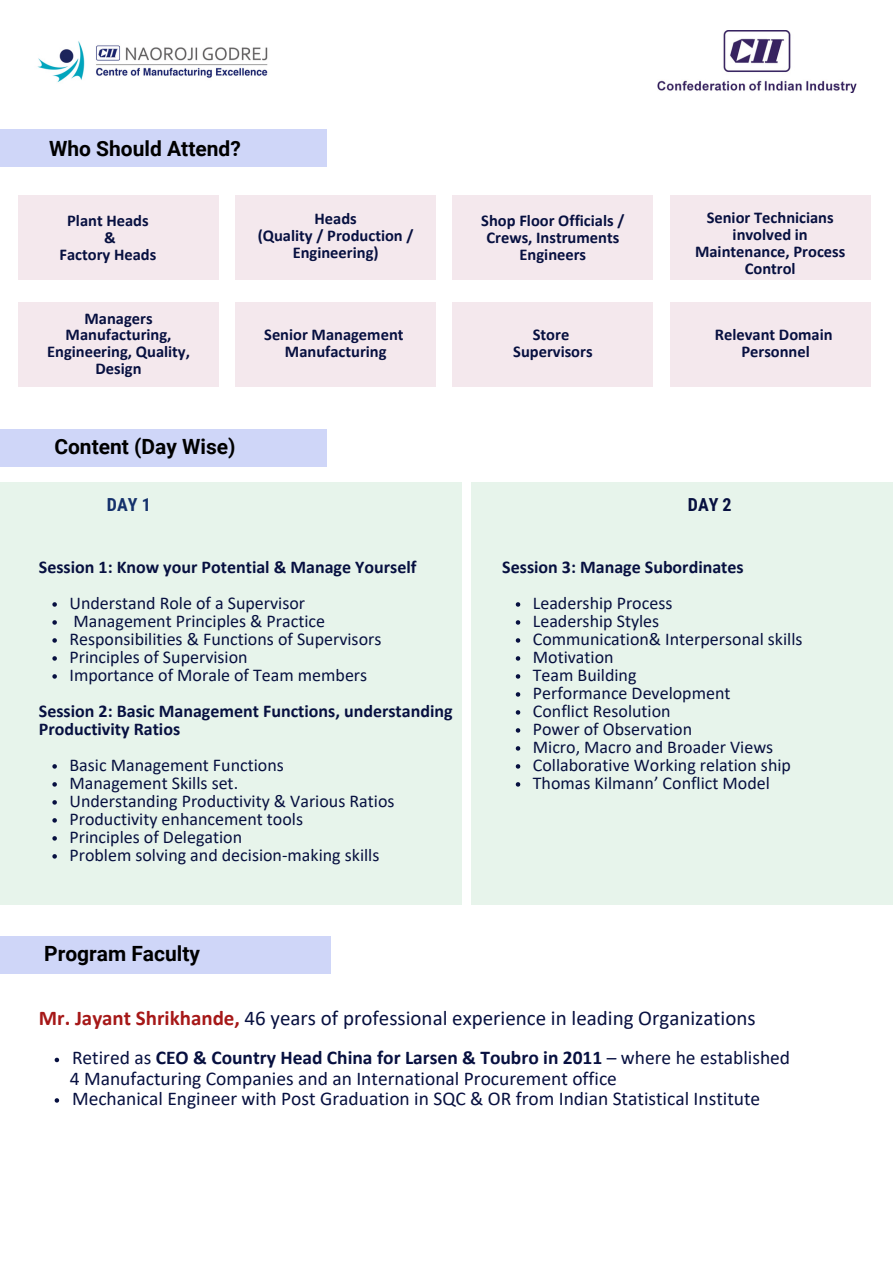
<style>
.page{position:relative;width:893px;height:1264px;background:#fff}
.page>*{position:absolute;margin:0;border:0;box-sizing:border-box;transform-origin:0 0}
.t1{font:21px "Calibri";color:#071040}
.t2{font:700 21px "Roboto";color:#000}
.t3{font:19.5px "Calibri";color:#071040}
.t4{font:700 19.5px "Calibri";color:#071040}
.t5{font:18px "Calibri";color:#071040}
.t6{font:700 18px/18px "Calibri";color:#071040}
.t7{font:700 18px "Roboto Condensed";color:#15316c}
.t8{font:700 18px "Roboto Condensed";color:#071040}
.t9{font:700 16.5px/16.8px "Calibri";color:#071040;text-align:center}
.s1{font-weight:700;color:#a61818}
.s2{font-weight:400}
</style>
<div class="page">
<div style="left:0;top:129px;width:327px;height:38px;background:#cfd6f8"></div>
<div style="left:18px;top:195px;width:201px;height:84px;background:#f4e8ed"></div>
<div style="left:235px;top:195px;width:201px;height:84px;background:#f4e8ed"></div>
<div style="left:452px;top:195px;width:201px;height:84px;background:#f4e8ed"></div>
<div style="left:670px;top:195px;width:200px;height:84px;background:#f4e8ed"></div>
<div style="left:18px;top:302px;width:201px;height:85px;background:#f4e8ed"></div>
<div style="left:235px;top:302px;width:201px;height:85px;background:#f4e8ed"></div>
<div style="left:452px;top:302px;width:201px;height:85px;background:#f4e8ed"></div>
<div style="left:670px;top:302px;width:200px;height:85px;background:#f4e8ed"></div>
<img style="left:37px;top:41px;width:231px;height:41px">
<img style="left:657px;top:30px;width:199px;height:62px">
<div style="left:0;top:429px;width:327px;height:38px;background:#cfd6f8"></div>
<div style="left:0;top:482px;width:461px;height:422px;background:#e7f4eb"></div>
<div style="left:472px;top:482px;width:420px;height:422px;background:#e7f4eb"></div>
<svg style="left:52px;top:602px;width:5px;height:4px"></svg>
<svg style="left:52px;top:620px;width:5px;height:4px"></svg>
<svg style="left:52px;top:638px;width:5px;height:4px"></svg>
<svg style="left:52px;top:656px;width:5px;height:4px"></svg>
<svg style="left:52px;top:674px;width:5px;height:4px"></svg>
<svg style="left:52px;top:764px;width:5px;height:4px"></svg>
<svg style="left:52px;top:782px;width:5px;height:4px"></svg>
<svg style="left:52px;top:800px;width:5px;height:4px"></svg>
<svg style="left:52px;top:818px;width:5px;height:4px"></svg>
<svg style="left:52px;top:836px;width:5px;height:4px"></svg>
<svg style="left:52px;top:854px;width:5px;height:4px"></svg>
<svg style="left:515px;top:602px;width:5px;height:4px"></svg>
<svg style="left:515px;top:620px;width:5px;height:4px"></svg>
<svg style="left:515px;top:638px;width:5px;height:4px"></svg>
<svg style="left:515px;top:656px;width:5px;height:4px"></svg>
<svg style="left:515px;top:674px;width:5px;height:4px"></svg>
<svg style="left:515px;top:692px;width:5px;height:4px"></svg>
<svg style="left:515px;top:710px;width:5px;height:4px"></svg>
<svg style="left:515px;top:728px;width:5px;height:4px"></svg>
<svg style="left:515px;top:746px;width:5px;height:4px"></svg>
<svg style="left:515px;top:764px;width:5px;height:4px"></svg>
<svg style="left:515px;top:782px;width:5px;height:4px"></svg>
<div style="left:0;top:936px;width:330px;height:37px;background:#cfd6f8"></div>
<svg style="left:55px;top:1057px;width:4px;height:5px"></svg>
<svg style="left:55px;top:1098px;width:4px;height:4px"></svg>
<p class="t2" style="left:49px;top:137px;width:193px">Who Should Attend?</p>
<p class="t9" style="left:67px;top:214px;width:83px">Plant Heads</p>
<p class="t9" style="left:104px;top:230px;width:13px">&amp;</p>
<p class="t9" style="left:60px;top:247px;width:98px">Factory Heads</p>
<p class="t9" style="left:314px;top:212px;width:44px">Heads</p>
<p class="t9" style="left:258px;top:229px;width:157px">(Quality / Production /<br>Engineering)</p>
<p class="t9" style="left:84px;top:311px;width:70px">Managers</p>
<p class="t9" style="left:47px;top:328px;width:144px">Manufacturing,<br>Engineering, Quality,<br>Design</p>
<p class="t9" style="left:264px;top:327px;width:141px">Senior Management</p>
<p class="t9" style="left:285px;top:344px;width:103px">Manufacturing</p>
<p class="t9" style="left:481px;top:214px;width:145px">Shop Floor Officials /<br>Crews, Instruments<br>Engineers</p>
<p class="t9" style="left:695px;top:211px;width:152px">Senior Technicians involved in<br>Maintenance, Process<br>Control</p>
<p class="t9" style="left:532px;top:327px;width:38px">Store</p>
<p class="t9" style="left:513px;top:344px;width:81px">Supervisors</p>
<p class="t9" style="left:714px;top:327px;width:119px">Relevant Domain</p>
<p class="t9" style="left:741px;top:344px;width:70px">Personnel</p>
<p class="t2" style="left:54px;top:435px;width:183px">Content (Day Wise)</p>
<p class="t7" style="left:107px;top:494px;width:45px">DAY 1</p>
<p class="t8" style="left:687px;top:494px;width:45px">DAY 2</p>
<p class="t6" style="left:39px;top:559px;width:379px">Session 1: Know your Potential &amp; Manage Yourself</p>
<p class="t5" style="left:69px;top:595px;width:237px">Understand Role of a Supervisor</p>
<p class="t5" style="left:73px;top:613px;width:253px">Management Principles &amp; Practice</p>
<p class="t5" style="left:69px;top:631px;width:313px">Responsibilities &amp; Functions of Supervisors</p>
<p class="t5" style="left:69px;top:649px;width:180px">Principles of Supervision</p>
<p class="t5" style="left:69px;top:667px;width:299px">Importance of Morale of Team members</p>
<p class="t6" style="left:39px;top:703px;width:415px">Session 2: Basic Management Functions, understanding<br>Productivity Ratios</p>
<p class="t5" style="left:69px;top:757px;width:216px">Basic Management Functions</p>
<p class="t5" style="left:69px;top:775px;width:170px">Management Skills set.</p>
<p class="t5" style="left:69px;top:793px;width:326px">Understanding Productivity &amp; Various Ratios</p>
<p class="t5" style="left:69px;top:811px;width:235px">Productivity enhancement tools</p>
<p class="t5" style="left:69px;top:829px;width:174px">Principles of Delegation</p>
<p class="t5" style="left:69px;top:847px;width:311px">Problem solving and decision-making skills</p>
<p class="t2" style="left:44px;top:941px;width:157px">Program Faculty</p>
<p class="t6" style="left:502px;top:559px;width:243px">Session 3: Manage Subordinates</p>
<p class="t5" style="left:533px;top:595px;width:141px">Leadership Process</p>
<p class="t5" style="left:533px;top:613px;width:128px">Leadership Styles</p>
<p class="t5" style="left:533px;top:631px;width:271px">Communication&amp; Interpersonal skills</p>
<p class="t5" style="left:533px;top:649px;width:82px">Motivation</p>
<p class="t5" style="left:533px;top:667px;width:105px">Team Building</p>
<p class="t5" style="left:533px;top:685px;width:199px">Performance Development</p>
<p class="t5" style="left:533px;top:703px;width:139px">Conflict Resolution</p>
<p class="t5" style="left:533px;top:721px;width:161px">Power of Observation</p>
<p class="t5" style="left:533px;top:739px;width:242px">Micro, Macro and Broader Views</p>
<p class="t5" style="left:533px;top:757px;width:260px">Collaborative Working relation ship</p>
<p class="t5" style="left:533px;top:775px;width:238px">Thomas Kilmann’ Conflict Model</p>
<p class="t1" style="left:39px;top:1009px;width:718px"><span class="s1">Mr. Jayant Shrikhande,</span> 46 years of professional experience in leading Organizations</p>
<p class="t4" style="left:72px;top:1049px;width:719px"><span class="s2">Retired as</span> CEO &amp; Country Head China for Larsen &amp; Toubro in 2011 <span class="s2">– where he established</span></p>
<p class="t3" style="left:72px;top:1090px;width:689px">Mechanical Engineer with Post Graduation in SQC &amp; OR from Indian Statistical Institute</p>
<p class="t3" style="left:70px;top:1070px;width:548px">4 Manufacturing Companies and an International Procurement office</p>
</div>
